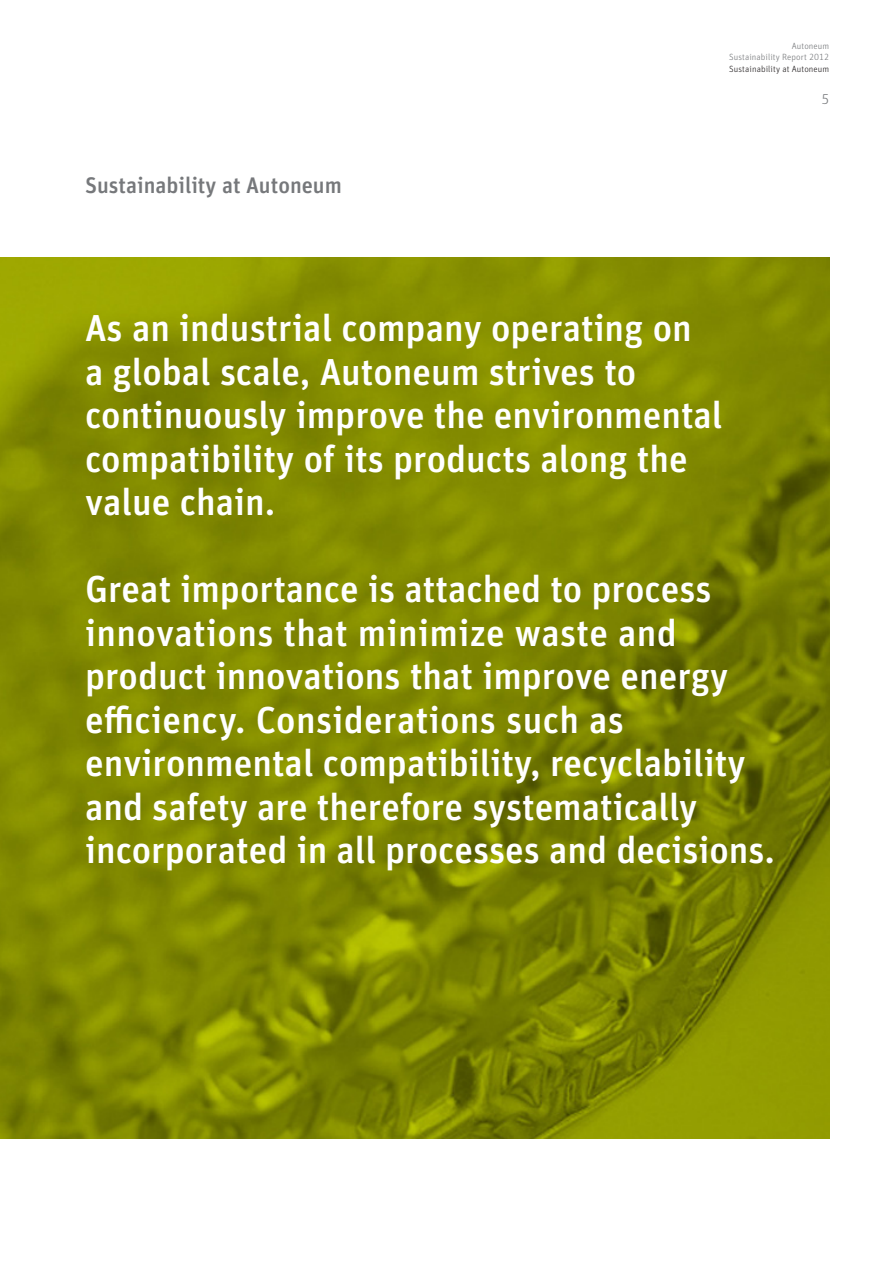
<style>
.page{position:relative;width:893px;height:1263px;background:#fff}
.page>*{position:absolute;margin:0;border:0;box-sizing:border-box;transform-origin:0 0}
.t1{font:37.5px/43.5px "Rieter Unit OT Medium";color:#fff}
.t2{font:22.5px "Rieter Unit OT Medium";color:#76787b}
.t3{font:14.25px "Rieter Unit OT Light";color:#76787b}
.t4{font:9px/11.2px "Rieter Unit OT Light";letter-spacing:.01em;color:#76787b;text-align:right}
.t5{font:9px "Rieter Unit OT Light";letter-spacing:.01em;color:#231f20}
</style>
<div class="page">
<img style="left:0;top:257px;width:829px;height:882px">
<p class="t4" style="left:729px;top:41px;width:102px">Autoneum<br>Sustainability Report 2012</p>
<p class="t5" style="left:729px;top:63px;width:101px">Sustainability at Autoneum</p>
<p class="t2" style="left:85px;top:171px;width:258px">Sustainability at Autoneum</p>
<p class="t1" style="left:85px;top:308px;width:639px">As an industrial company operating on<br>a global scale, Autoneum strives to continuously improve the environmental compatibility of its products along the value chain.</p>
<p class="t1" style="left:85px;top:569px;width:692px">Great importance is attached to process innovations that minimize waste and product innovations that improve energy efficiency. Considerations such as environmental compatibility, recyclability and safety are therefore systematically incorporated in all processes and decisions.</p>
<p class="t3" style="left:821px;top:91px;width:9px">5</p>
</div>
